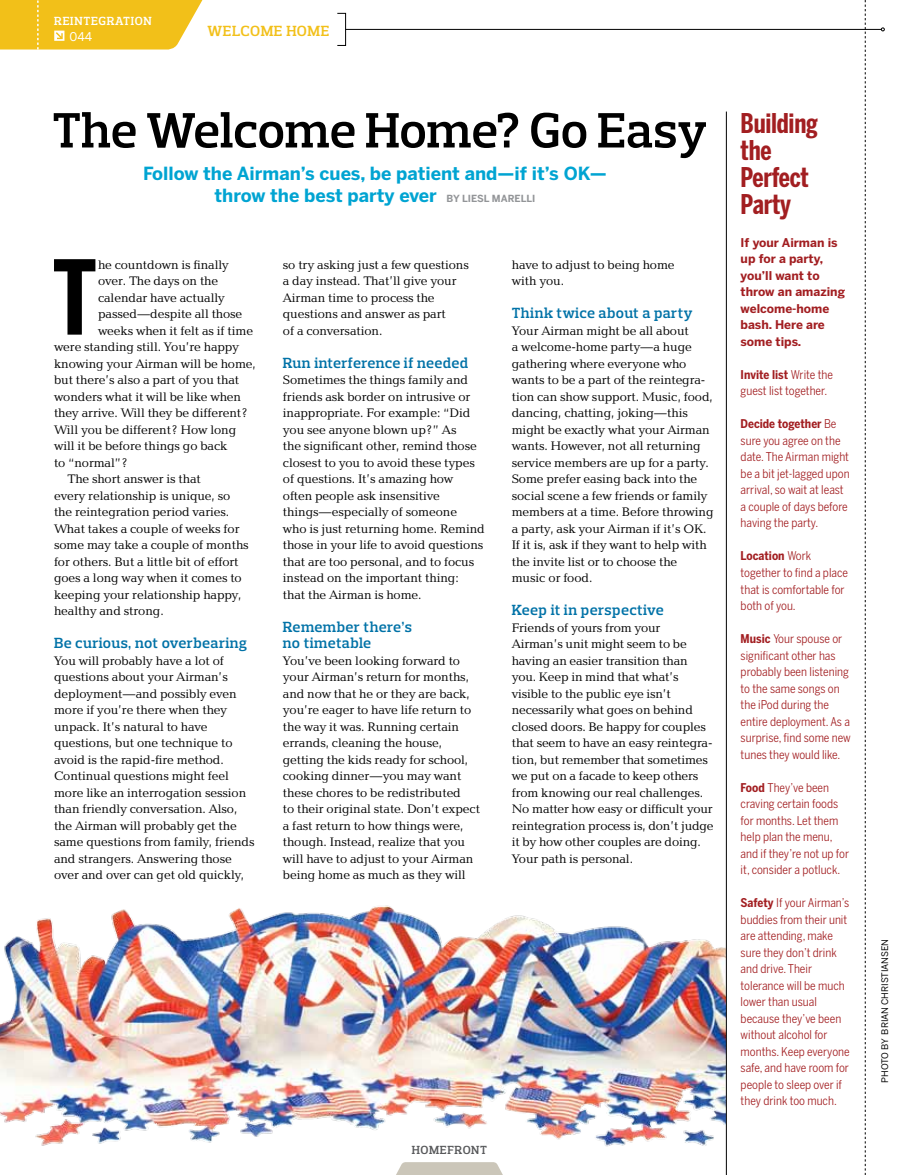
<style>
.page{position:relative;width:905px;height:1175px;background:#fff}
.page>*{position:absolute;margin:0;border:0;box-sizing:border-box;transform-origin:0 0}
.t1{font:700 102px "Benton Sans Comp";color:#000}
.t2{font:600 50.55px "Prelo Slab";color:#000}
.t3{font:700 27px/27px "Benton Sans Comp";letter-spacing:-.01em;color:#a21e21}
.t4{font:700 18px/22.5px "Benton Sans";color:#00a4d2;text-align:center}
.t5{font:600 15px/16.5px "Prelo Slab";letter-spacing:.03em;color:#0072a7}
.t6{font:600 15px "Prelo Slab";letter-spacing:.03em;color:#f2c019}
.t7{font:12.75px/16.5px "Baltica";letter-spacing:-.005em;color:#000}
.t8{font:12px/16.5px "Benton Sans Cond";color:#a21e21}
.t9{font:700 12px/16.5px "Benton Sans";color:#a21e21}
.t10{font:600 12px "Prelo Slab";letter-spacing:.065em;color:#fff}
.t11{font:600 12px "Prelo Slab";letter-spacing:.045em;color:#58595b}
.t12{font:12px "Benton Sans";color:#fff}
.t13{font:9px "Benton Sans";letter-spacing:-.005em;color:#000}
.s1{font-size:9.75px;color:#939598}
.s2{font-weight:700}
</style>
<div class="page">
<img style="left:0;top:905px;width:725px;height:242px">
<svg style="left:865px;top:0;width:1px;height:1174px"></svg>
<hr style="left:726px;top:112px;width:1px;height:1062px;background:#000">
<svg style="left:396px;top:1162px;width:106px;height:12px"></svg>
<svg style="left:0;top:0;width:203px;height:50px;background:#f3c52e"></svg>
<div style="left:337px;top:13px;width:9px;height:33px;border:1px solid #000"></div>
<hr style="left:345px;top:29px;width:536px;height:1px;background:#000">
<p class="t10" style="left:54px;top:13px;width:99px">reintegration</p>
<p class="t12" style="left:69px;top:29px;width:24px">044</p>
<p class="t6" style="left:207px;top:22px;width:123px">welcome home</p>
<h2 class="t2" style="left:52px;top:99px;width:656px">The Welcome Home? Go Easy</h2>
<h3 class="t4" style="left:143px;top:162px;width:465px">Follow the Airman’s cues, be patient and—if it’s OK— throw the best party ever <span class="s1">By Liesl Marelli</span></h3>
<h1 class="t1" style="left:53px;top:239px;width:43px">T</h1>
<p class="t7" style="left:98px;top:256px;width:132px">he countdown is finally</p>
<p class="t7" style="left:98px;top:273px;width:122px">over. The days on the</p>
<p class="t7" style="left:98px;top:289px;width:128px">calendar have actually</p>
<p class="t7" style="left:98px;top:306px;width:146px">passed—despite all those</p>
<p class="t7" style="left:98px;top:322px;width:156px">weeks when it felt as if time</p>
<p class="t7" style="left:54px;top:339px;width:187px">were standing still. You’re happy</p>
<p class="t7" style="left:54px;top:355px;width:203px">knowing your Airman will be home,</p>
<p class="t7" style="left:54px;top:372px;width:187px">but there’s also a part of you that</p>
<p class="t7" style="left:54px;top:388px;width:188px">wonders what it will be like when</p>
<p class="t7" style="left:54px;top:405px;width:196px">they arrive. Will they be different?</p>
<p class="t7" style="left:54px;top:421px;width:184px">Will you be different? How long</p>
<p class="t7" style="left:54px;top:438px;width:175px">will it be before things go back</p>
<p class="t7" style="left:54px;top:454px;width:76px">to “normal”?</p>
<p class="t7" style="left:68px;top:471px;width:135px">The short answer is that</p>
<p class="t7" style="left:54px;top:487px;width:178px">every relationship is unique, so</p>
<p class="t7" style="left:54px;top:504px;width:177px">the reintegration period varies.</p>
<p class="t7" style="left:54px;top:520px;width:187px">What takes a couple of weeks for</p>
<p class="t7" style="left:54px;top:537px;width:196px">some may take a couple of months</p>
<p class="t7" style="left:54px;top:553px;width:186px">for others. But a little bit of effort</p>
<p class="t7" style="left:54px;top:570px;width:189px">goes a long way when it comes to</p>
<p class="t7" style="left:54px;top:586px;width:189px">keeping your relationship happy,</p>
<p class="t7" style="left:54px;top:603px;width:111px">healthy and strong.</p>
<p class="t5" style="left:54px;top:635px;width:195px">Be curious, not overbearing</p>
<p class="t7" style="left:54px;top:652px;width:202px">You will probably have a lot of questions about your Airman’s deployment—and possibly even more if you’re there when they unpack. It’s natural to have questions, but one technique to avoid is the rapid-fire method.<br>Continual questions might feel more like an interrogation session than friendly conversation. Also, the Airman will probably get the same questions from family, friends and strangers. Answering those over and over can get old quickly,</p>
<p class="t7" style="left:283px;top:256px;width:187px">so try asking just a few questions a day instead. That’ll give your<br>Airman time to process the questions and answer as part<br>of a conversation.</p>
<p class="t5" style="left:283px;top:354px;width:187px">Run interference if needed</p>
<p class="t7" style="left:283px;top:372px;width:203px">Sometimes the things family and friends ask border on intrusive or inappropriate. For example: “Did you see anyone blown up?” As<br>the significant other, remind those closest to you to avoid these types of questions. It’s amazing how often people ask insensitive things—especially of someone<br>who is just returning home. Remind those in your life to avoid questions that are too personal, and to focus instead on the important thing:<br>that the Airman is home.</p>
<p class="t5" style="left:283px;top:618px;width:131px">Remember there’s no timetable</p>
<p class="t7" style="left:283px;top:652px;width:199px">You’ve been looking forward to your Airman’s return for months, and now that he or they are back, you’re eager to have life return to the way it was. Running certain errands, cleaning the house, getting the kids ready for school, cooking dinner—you may want these chores to be redistributed<br>to their original state. Don’t expect a fast return to how things were, though. Instead, realize that you will have to adjust to your Airman being home as much as they will</p>
<p class="t7" style="left:511px;top:256px;width:164px">have to adjust to being home with you.</p>
<p class="t5" style="left:512px;top:305px;width:182px">Think twice about a party</p>
<p class="t7" style="left:512px;top:322px;width:203px">Your Airman might be all about<br>a welcome-home party—a huge gathering where everyone who wants to be a part of the reintegra&shy;tion can show support. Music, food, dancing, chatting, joking—this might be exactly what your Airman wants. However, not all returning service members are up for a party.<br>Some prefer easing back into the social scene a few friends or family members at a time. Before throwing a party, ask your Airman if it’s OK.<br>If it is, ask if they want to help with the invite list or to choose the music or food.</p>
<p class="t5" style="left:512px;top:602px;width:153px">Keep it in perspective</p>
<p class="t7" style="left:512px;top:619px;width:203px">Friends of yours from your<br>Airman’s unit might seem to be having an easier transition than you. Keep in mind that what’s visible to the public eye isn’t necessarily what goes on behind closed doors. Be happy for couples that seem to have an easy reintegra&shy;tion, but remember that sometimes we put on a facade to keep others from knowing our real challenges.<br>No matter how easy or difficult your reintegration process is, don’t judge it by how other couples are doing.<br>Your path is personal.</p>
<p class="t11" style="left:412px;top:1142px;width:77px">homefront</p>
<h3 class="t3" style="left:740px;top:109px;width:79px">Building the<br>Perfect<br>Party</h3>
<p class="t9" style="left:740px;top:234px;width:106px">If your Airman is up for a party, you’ll want to throw an amazing welcome-home bash. Here are some tips.</p>
<p class="t8" style="left:740px;top:366px;width:94px"><span class="s2">Invite list</span> Write the guest list together.</p>
<p class="t8" style="left:740px;top:416px;width:110px"><span class="s2">Decide together</span> Be sure you agree on the date. The Airman might be a bit jet-lagged upon arrival, so wait at least a couple of days before having the party.</p>
<p class="t8" style="left:740px;top:548px;width:109px"><span class="s2">Location</span> Work together to find a place that is comfortable for both of you.</p>
<p class="t8" style="left:740px;top:630px;width:112px"><span class="s2">Music</span> Your spouse or significant other has probably been listening to the same songs on the iPod during the entire deployment. As a surprise, find some new tunes they would like.</p>
<p class="t8" style="left:740px;top:779px;width:110px"><span class="s2">Food</span> They’ve been craving certain foods for months. Let them help plan the menu, and if they’re not up for it, consider a potluck.</p>
<p class="t8" style="left:740px;top:894px;width:111px"><span class="s2">Safety</span> If your Airman’s buddies from their unit are attending, make sure they don’t drink and drive. Their tolerance will be much lower than usual because they’ve been without alcohol for months. Keep everyone safe, and have room for people to sleep over if they drink too much.</p>
<p class="t13" style="left:879px;top:1082px;width:145px;rotate:-90deg">photo by brian christiansen</p>
</div>
